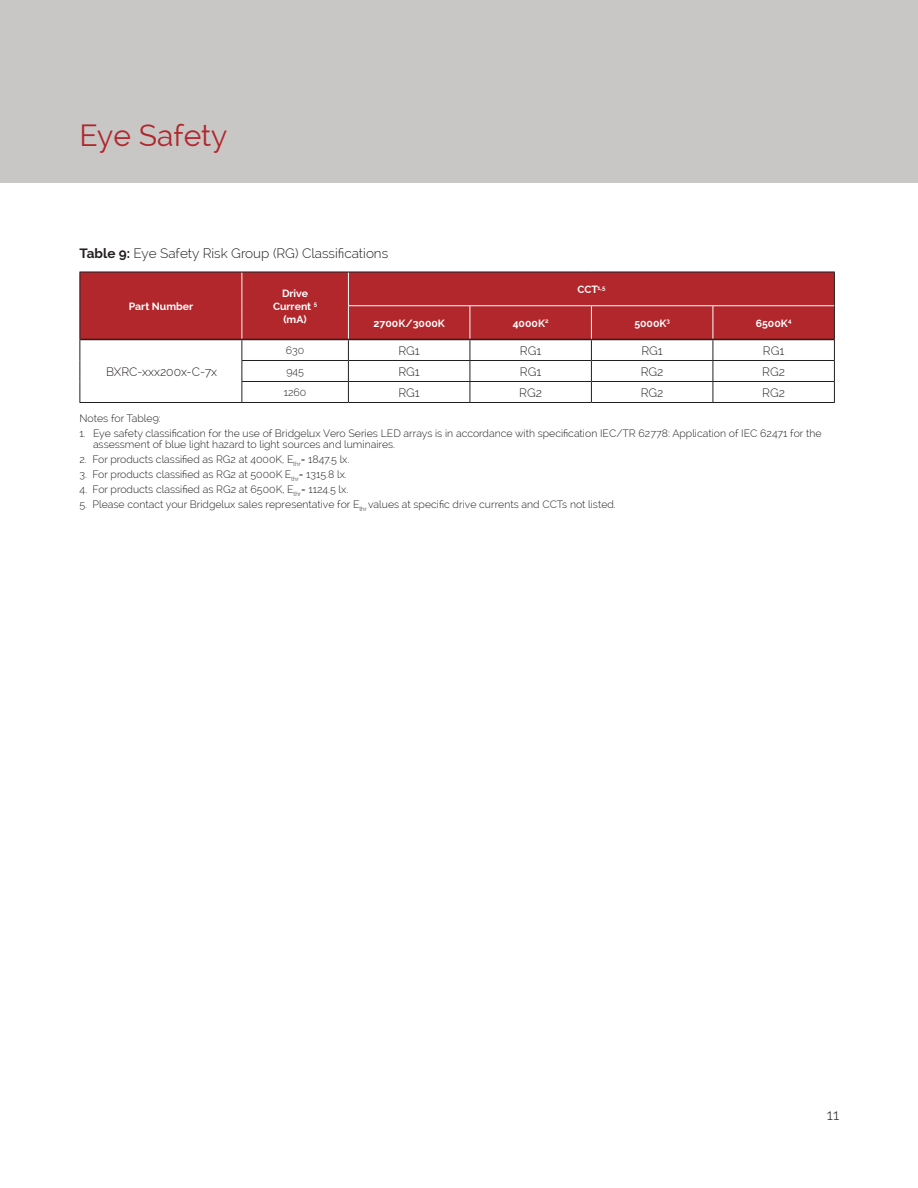
<style>
.page{position:relative;width:918px;height:1188px;background:#fff}
.page>*{position:absolute;margin:0;border:0;box-sizing:border-box;transform-origin:0 0}
.section_header{font:30px "Raleway";color:#b1272c}
.t1{font:300 15px "Raleway";color:#231f20}
.main_text_block{font:300 13.5px "Raleway";color:#231f20}
.t2{font:300 12px "Raleway";color:#231f20}
.main_text_block-2{font:300 10.5px/10.5px "Raleway";color:#231f20}
.t3{font:700 10.5px/12.6px "Raleway";color:#fff;text-align:center}
.s1{font-weight:700}
</style>
<div class="page">
<div style="left:81px;top:273px;width:753px;height:66px;background:#b1272c"></div>
<hr style="left:834px;top:272px;width:1px;height:34px;background:#231f20">
<hr style="left:834px;top:306px;width:1px;height:33px;background:#231f20">
<hr style="left:242px;top:272px;width:1px;height:34px;background:#fff">
<hr style="left:242px;top:306px;width:1px;height:33px;background:#fff">
<hr style="left:348px;top:272px;width:1px;height:33px;background:#fff">
<hr style="left:713px;top:305px;width:121px;height:1px;background:#fff">
<hr style="left:348px;top:305px;width:122px;height:1px;background:#fff">
<hr style="left:348px;top:306px;width:1px;height:33px;background:#fff">
<hr style="left:470px;top:305px;width:121px;height:1px;background:#fff">
<hr style="left:470px;top:306px;width:1px;height:33px;background:#fff">
<hr style="left:591px;top:305px;width:122px;height:1px;background:#fff">
<hr style="left:591px;top:306px;width:1px;height:33px;background:#fff">
<hr style="left:713px;top:306px;width:1px;height:33px;background:#fff">
<svg style="left:80px;top:340px;width:1px;height:62px"></svg>
<svg style="left:242px;top:340px;width:1px;height:62px"></svg>
<svg style="left:348px;top:340px;width:1px;height:62px"></svg>
<svg style="left:470px;top:340px;width:1px;height:62px"></svg>
<svg style="left:591px;top:340px;width:1px;height:62px"></svg>
<svg style="left:713px;top:340px;width:1px;height:62px"></svg>
<svg style="left:834px;top:339px;width:1px;height:63px"></svg>
<hr style="left:80px;top:272px;width:162px;height:1px;background:#231f20">
<hr style="left:80px;top:272px;width:1px;height:34px;background:#231f20">
<hr style="left:242px;top:272px;width:106px;height:1px;background:#231f20">
<hr style="left:80px;top:306px;width:1px;height:33px;background:#231f20">
<hr style="left:348px;top:272px;width:122px;height:1px;background:#231f20">
<hr style="left:470px;top:272px;width:121px;height:1px;background:#231f20">
<hr style="left:591px;top:272px;width:122px;height:1px;background:#231f20">
<hr style="left:713px;top:272px;width:122px;height:1px;background:#231f20">
<hr style="left:242px;top:360px;width:106px;height:1px;background:#231f20">
<hr style="left:348px;top:360px;width:122px;height:1px;background:#231f20">
<hr style="left:470px;top:360px;width:121px;height:1px;background:#231f20">
<hr style="left:591px;top:360px;width:122px;height:1px;background:#231f20">
<hr style="left:713px;top:360px;width:122px;height:1px;background:#231f20">
<hr style="left:80px;top:402px;width:162px;height:1px;background:#231f20">
<hr style="left:242px;top:381px;width:106px;height:1px;background:#231f20">
<hr style="left:348px;top:381px;width:122px;height:1px;background:#231f20">
<hr style="left:470px;top:381px;width:121px;height:1px;background:#231f20">
<hr style="left:591px;top:381px;width:122px;height:1px;background:#231f20">
<hr style="left:713px;top:381px;width:122px;height:1px;background:#231f20">
<hr style="left:242px;top:402px;width:106px;height:1px;background:#231f20">
<hr style="left:348px;top:402px;width:122px;height:1px;background:#231f20">
<hr style="left:470px;top:402px;width:121px;height:1px;background:#231f20">
<hr style="left:591px;top:402px;width:122px;height:1px;background:#231f20">
<hr style="left:713px;top:402px;width:122px;height:1px;background:#231f20">
<hr style="left:80px;top:339px;width:162px;height:1px;background:#231f20">
<hr style="left:242px;top:339px;width:106px;height:1px;background:#231f20">
<hr style="left:348px;top:339px;width:122px;height:1px;background:#231f20">
<hr style="left:470px;top:339px;width:121px;height:1px;background:#231f20">
<hr style="left:591px;top:339px;width:122px;height:1px;background:#231f20">
<hr style="left:713px;top:339px;width:121px;height:1px;background:#231f20">
<div style="left:0;top:0;width:918px;height:182px;background:#c8c7c6"></div>
<p class="section_header" style="left:80px;top:118px;width:149px">Eye Safety</p>
<p class="main_text_block" style="left:80px;top:246px;width:310px"><span class="s1">Table 9:</span> Eye Safety Risk Group (RG) Classifications</p>
<p class="t3" style="left:129px;top:300px;width:66px">Part Number</p>
<p class="t2" style="left:106px;top:365px;width:113px">BXRC-xxx200x-C-7x</p>
<p class="t3" style="left:273px;top:287px;width:46px">Drive<br>Current <sup>5</sup></p>
<p class="t3" style="left:283px;top:313px;width:25px">(mA)</p>
<p class="t3" style="left:577px;top:283px;width:30px">CCT<sup>1,5</sup></p>
<p class="t3" style="left:374px;top:317px;width:73px">2700K/3000K</p>
<p class="t3" style="left:513px;top:317px;width:37px">4000K<sup>2</sup></p>
<p class="t3" style="left:634px;top:317px;width:37px">5000K<sup>3</sup></p>
<p class="t3" style="left:756px;top:317px;width:37px">6500K<sup>4</sup></p>
<p class="main_text_block-2" style="left:286px;top:345px;width:20px">630</p>
<p class="t2" style="left:398px;top:344px;width:23px">RG1</p>
<p class="t2" style="left:520px;top:344px;width:23px">RG1</p>
<p class="t2" style="left:641px;top:344px;width:23px">RG1</p>
<p class="t2" style="left:763px;top:344px;width:23px">RG1</p>
<p class="main_text_block-2" style="left:286px;top:366px;width:19px">945</p>
<p class="t2" style="left:398px;top:365px;width:23px">RG1</p>
<p class="t2" style="left:520px;top:365px;width:23px">RG1</p>
<p class="t2" style="left:641px;top:365px;width:24px">RG2</p>
<p class="t2" style="left:762px;top:365px;width:24px">RG2</p>
<p class="main_text_block-2" style="left:284px;top:387px;width:24px">1260</p>
<p class="t2" style="left:398px;top:386px;width:23px">RG1</p>
<p class="t2" style="left:519px;top:386px;width:24px">RG2</p>
<p class="t2" style="left:641px;top:386px;width:24px">RG2</p>
<p class="t2" style="left:762px;top:386px;width:24px">RG2</p>
<p class="main_text_block-2" style="left:80px;top:413px;width:83px">Notes for Table9:</p>
<p class="main_text_block-2" style="left:93px;top:428px;width:730px;text-indent:-14px">1. Eye safety classification for the use of Bridgelux Vero Series LED arrays is in accordance with specification IEC/TR 62778: Application of IEC 62471 for the assessment of blue light hazard to light sources and luminaires.</p>
<p class="main_text_block-2" style="left:80px;top:454px;width:271px">2. For products classified as RG2 at 4000K, E<sub>thr</sub>= 1847.5 lx.</p>
<p class="main_text_block-2" style="left:80px;top:469px;width:269px">3. For products classified as RG2 at 5000K E<sub>thr</sub>= 1315.8 lx.</p>
<p class="main_text_block-2" style="left:80px;top:484px;width:270px">4. For products classified as RG2 at 6500K, E<sub>thr</sub>= 1124.5 lx.</p>
<p class="main_text_block-2" style="left:80px;top:499px;width:538px">5. Please contact your Bridgelux sales representative for E<sub>thr</sub> values at specific drive currents and CCTs not listed.</p>
<h2 class="t1" style="left:827px;top:1106px;width:14px">11</h2>
</div>
